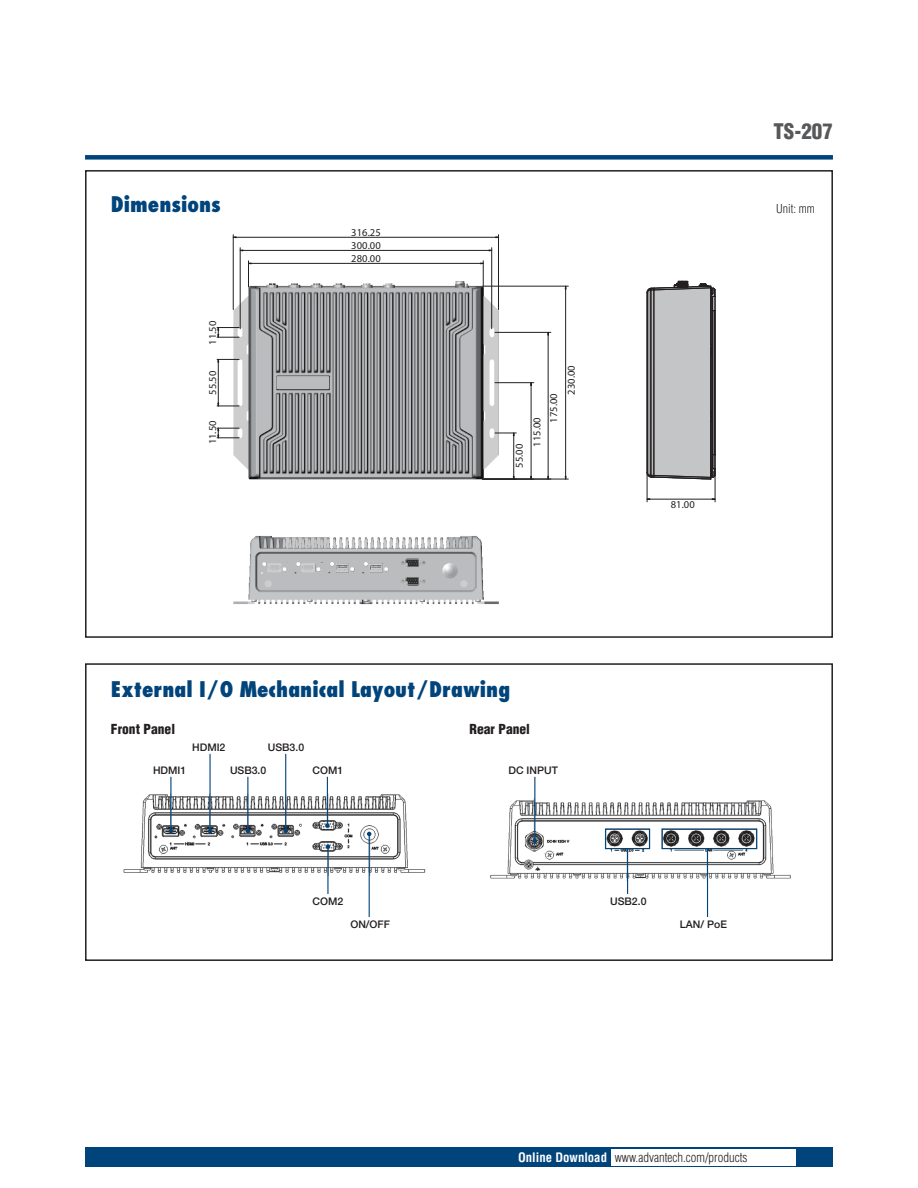
<style>
.page{position:relative;width:918px;height:1188px;background:#fff}
.page>*{position:absolute;margin:0;border:0;box-sizing:border-box;transform-origin:0 0}
.t1{font:800 condensed 21px "Futura";color:#00447b}
.t2{font:900 condensed 21px "Helvetica";color:#57585a}
.t3{font:900 condensed 13.5px "Helvetica";color:#231f20}
.t4{font:300 condensed 12.75px "Helvetica";color:#231f20}
.t5{font:300 condensed 12px "Helvetica";color:#231f20}
.t6{font:10.5px/12.9px "Myriad Pro";letter-spacing:.015em;color:#231f20}
.t7{font:500 10.5px "Helvetica Neue";color:#231f20}
.s1{font-weight:700;color:#fff}
</style>
<div class="page">
<div style="left:85px;top:155px;width:748px;height:5px;background:#00447b"></div>
<div style="left:85px;top:1147px;width:748px;height:20px;background:#00447b"></div>
<div style="left:611px;top:1149px;width:184px;height:16px;background:#fff"></div>
<div style="left:85px;top:170px;width:748px;height:468px;border:2px solid #231f20"></div>
<div style="left:85px;top:663px;width:748px;height:298px;border:2px solid #231f20"></div>
<img style="left:233px;top:536px;width:266px;height:69px">
<img style="left:216px;top:234px;width:292px;height:246px">
<img style="left:646px;top:280px;width:68px;height:174px">
<hr style="left:654px;top:290px;width:1px;height:185px;background:#231f20">
<hr style="left:710px;top:288px;width:1px;height:189px;background:#231f20">
<hr style="left:650px;top:290px;width:1px;height:185px;background:#231f20">
<hr style="left:647px;top:293px;width:1px;height:180px;background:#231f20">
<hr style="left:715px;top:310px;width:1px;height:145px;background:#231f20">
<hr style="left:714px;top:311px;width:1px;height:144px;background:#231f20">
<hr style="left:711px;top:355px;width:1px;height:56px;background:#231f20">
<hr style="left:711px;top:296px;width:1px;height:48px;background:#231f20">
<hr style="left:712px;top:296px;width:1px;height:48px;background:#231f20">
<hr style="left:712px;top:421px;width:1px;height:48px;background:#231f20">
<hr style="left:711px;top:421px;width:1px;height:48px;background:#231f20">
<hr style="left:712px;top:355px;width:1px;height:56px;background:#231f20">
<svg style="left:710px;top:344px;width:3px;height:11px"></svg>
<svg style="left:710px;top:411px;width:3px;height:10px"></svg>
<svg style="left:646px;top:281px;width:70px;height:30px"></svg>
<hr style="left:513px;top:433px;width:1px;height:46px;background:#231f20">
<hr style="left:495px;top:382px;width:39px;height:1px;background:#231f20">
<hr style="left:531px;top:383px;width:1px;height:96px;background:#231f20">
<hr style="left:495px;top:332px;width:56px;height:1px;background:#231f20">
<hr style="left:548px;top:332px;width:1px;height:147px;background:#231f20">
<svg style="left:495px;top:432px;width:21px;height:4px"></svg>
<hr style="left:498px;top:235px;width:1px;height:75px;background:#231f20">
<hr style="left:233px;top:235px;width:1px;height:75px;background:#231f20">
<hr style="left:233px;top:237px;width:266px;height:1px;background:#231f20">
<hr style="left:240px;top:248px;width:1px;height:81px;background:#231f20">
<hr style="left:491px;top:248px;width:1px;height:81px;background:#231f20">
<hr style="left:240px;top:250px;width:252px;height:1px;background:#231f20">
<hr style="left:249px;top:263px;width:234px;height:1px;background:#231f20">
<hr style="left:483px;top:286px;width:85px;height:1px;background:#231f20">
<hr style="left:483px;top:479px;width:85px;height:1px;background:#231f20">
<hr style="left:565px;top:286px;width:1px;height:193px;background:#231f20">
<hr style="left:218px;top:359px;width:1px;height:47px;background:#231f20">
<svg style="left:232px;top:236px;width:5px;height:3px"></svg>
<svg style="left:239px;top:249px;width:5px;height:3px"></svg>
<svg style="left:248px;top:261px;width:4px;height:26px"></svg>
<svg style="left:480px;top:261px;width:4px;height:26px"></svg>
<svg style="left:564px;top:285px;width:3px;height:5px"></svg>
<svg style="left:217px;top:427px;width:22px;height:12px"></svg>
<svg style="left:217px;top:402px;width:22px;height:5px"></svg>
<svg style="left:217px;top:359px;width:22px;height:4px"></svg>
<svg style="left:217px;top:327px;width:22px;height:11px"></svg>
<svg style="left:646px;top:454px;width:70px;height:48px"></svg>
<img style="left:124px;top:773px;width:302px;height:124px">
<img style="left:490px;top:776px;width:301px;height:121px">
<hr style="left:170px;top:777px;width:1px;height:54px;background:#00447b">
<svg style="left:169px;top:829px;width:4px;height:4px"></svg>
<hr style="left:247px;top:777px;width:1px;height:54px;background:#00447b">
<svg style="left:246px;top:829px;width:4px;height:4px"></svg>
<hr style="left:327px;top:777px;width:1px;height:49px;background:#00447b">
<svg style="left:325px;top:823px;width:5px;height:5px"></svg>
<hr style="left:534px;top:777px;width:1px;height:64px;background:#00447b">
<svg style="left:533px;top:839px;width:4px;height:4px"></svg>
<hr style="left:209px;top:754px;width:2px;height:77px;background:#00447b">
<svg style="left:208px;top:829px;width:4px;height:4px"></svg>
<hr style="left:285px;top:754px;width:1px;height:77px;background:#00447b">
<svg style="left:283px;top:829px;width:5px;height:4px"></svg>
<hr style="left:327px;top:847px;width:2px;height:47px;background:#00447b">
<svg style="left:326px;top:844px;width:4px;height:5px"></svg>
<hr style="left:369px;top:834px;width:1px;height:83px;background:#00447b">
<svg style="left:367px;top:832px;width:4px;height:4px"></svg>
<div style="left:605px;top:829px;width:45px;height:20px;border:1px solid #00447b"></div>
<div style="left:662px;top:829px;width:95px;height:20px;border:1px solid #00447b"></div>
<hr style="left:627px;top:848px;width:1px;height:46px;background:#00447b">
<hr style="left:707px;top:848px;width:1px;height:69px;background:#00447b">
<h1 class="t1" style="left:111px;top:191px;width:111px">Dimensions</h1>
<p class="t6" style="left:206px;top:345px;width:26px;rotate:-90deg">11.50</p>
<p class="t6" style="left:206px;top:395px;width:26px;rotate:-90deg">55.50</p>
<p class="t6" style="left:206px;top:444px;width:26px;rotate:-90deg">11.50</p>
<p class="t6" style="left:351px;top:225px;width:31px;text-align:justify">316.25<br>300.00<br>280.00</p>
<p class="t6" style="left:510px;top:447px;width:31px;line-height:17.7px;text-indent:-21px;rotate:-90deg">55.00<br>115.00</p>
<p class="t6" style="left:547px;top:423px;width:31px;rotate:-90deg">175.00</p>
<p class="t6" style="left:565px;top:395px;width:31px;rotate:-90deg">230.00</p>
<h1 class="t2" style="left:773px;top:118px;width:61px">TS-207</h1>
<p class="t5" style="left:776px;top:201px;width:40px">Unit: mm</p>
<p class="t6" style="left:671px;top:497px;width:26px">81.00</p>
<h1 class="t1" style="left:111px;top:676px;width:401px">External I/O Mechanical Layout/Drawing</h1>
<p class="t3" style="left:111px;top:720px;width:66px">Front Panel</p>
<p class="t3" style="left:470px;top:720px;width:62px">Rear Panel</p>
<p class="t7" style="left:192px;top:741px;width:35px">HDMI2</p>
<p class="t7" style="left:268px;top:741px;width:38px">USB3.0</p>
<p class="t7" style="left:153px;top:764px;width:35px">HDMI1</p>
<p class="t7" style="left:230px;top:764px;width:38px">USB3.0</p>
<p class="t7" style="left:313px;top:764px;width:32px">COM1</p>
<p class="t7" style="left:509px;top:764px;width:51px">DC INPUT</p>
<p class="t7" style="left:313px;top:895px;width:32px">COM2</p>
<p class="t7" style="left:350px;top:918px;width:41px">ON/OFF</p>
<p class="t7" style="left:610px;top:895px;width:38px">USB2.0</p>
<p class="t7" style="left:680px;top:918px;width:49px">LAN/ PoE</p>
<p class="t4" style="left:518px;top:1149px;width:231px"><span class="s1">Online Download</span> www.advantech.com/products</p>
</div>
